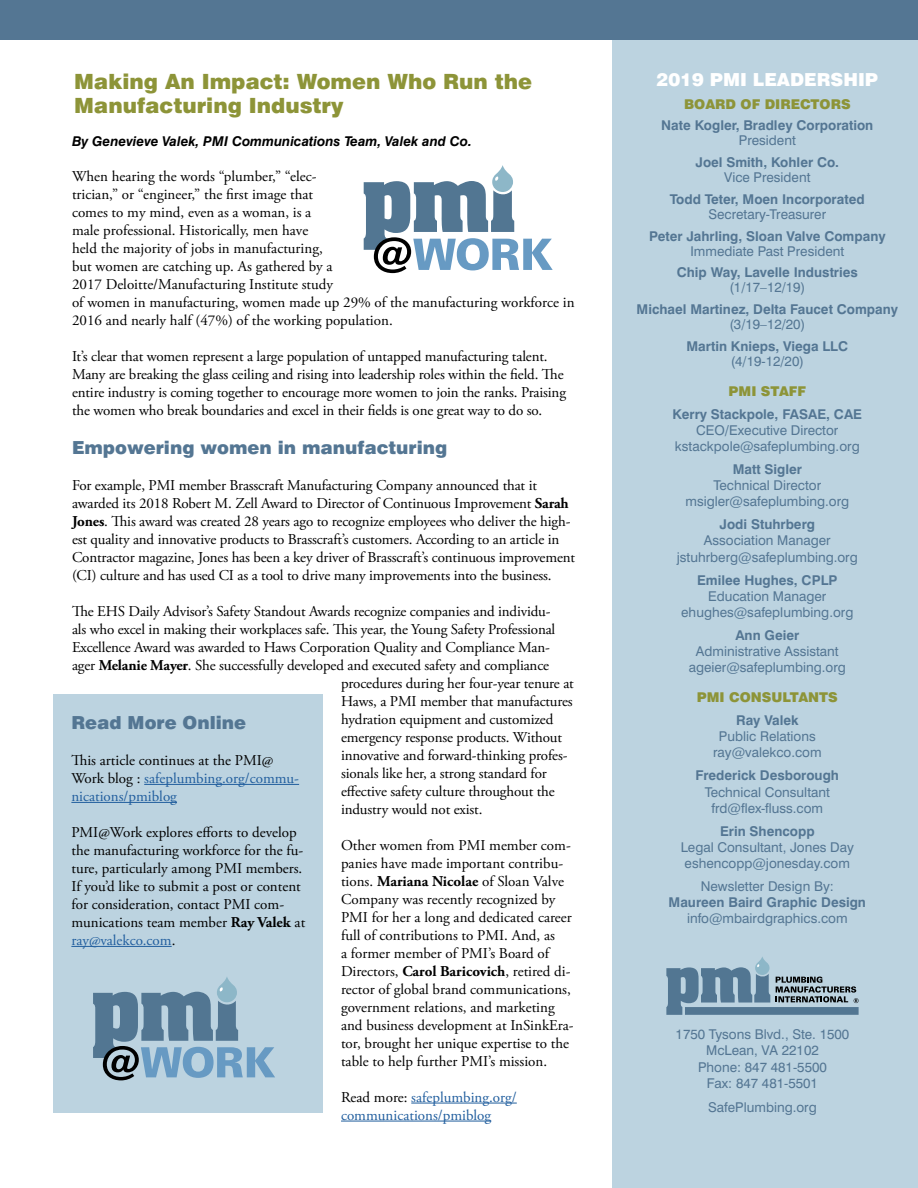
<style>
.page{position:relative;width:918px;height:1188px;background:#fff}
.page>*{position:absolute;margin:0;border:0;box-sizing:border-box;transform-origin:0 0}
.home_headline{font:900 21px/24px "Swiss 721 BT";color:#8d9438}
.Blue_subheads{font:900 18px "Swiss 721 BT";color:#547693}
.issue_text{font:900 18px "Swiss 721 BT";color:#fff}
.body{font:15px/18px "Adobe Garamond Pro";letter-spacing:-.01em;color:#000}
.body-2{font:15px/18px "Adobe Garamond Pro";color:#215e9e}
.issue_text-2{font:13.5px/16.2px "Swiss 721 BT";color:#547693;text-align:center}
.issue_text-3{font:700 13.5px/15px "Swiss 721 BT";color:#547693;text-align:center}
.Schedule_dates{font:13.5px/16.5px "Swiss 721 BT";color:#547693;text-align:center}
.byline{font:italic 700 13.5px "Swiss 721 BT";color:#000}
.issue_text-4{font:900 13.5px "Swiss 721 BT";color:#8d9438}
.s1{font-weight:700}
.s2{color:#000}
.s3{color:#215e9e}
.s4{font-weight:400}
</style>
<div class="page">
<div style="left:0;top:0;width:918px;height:40px;background:#547693"></div>
<hr style="left:411px;top:1103px;width:106px;height:1px;background:#215e9e">
<hr style="left:341px;top:1121px;width:150px;height:1px;background:#215e9e">
<div style="left:53px;top:694px;width:270px;height:418px;background:#bcd3e0"></div>
<div style="left:612px;top:40px;width:306px;height:1148px;background:#bcd3e0"></div>
<svg style="left:755px;top:956px;width:15px;height:19px"></svg>
<div style="left:685px;top:1007px;width:174px;height:8px;background:#527692"></div>
<svg style="left:666px;top:964px;width:104px;height:51px"></svg>
<svg style="left:776px;top:977px;width:83px;height:26px"></svg>
<svg style="left:492px;top:165px;width:21px;height:27px"></svg>
<svg style="left:364px;top:176px;width:189px;height:97px"></svg>
<hr style="left:144px;top:784px;width:155px;height:1px;background:#215e9e">
<hr style="left:71px;top:802px;width:106px;height:1px;background:#215e9e">
<hr style="left:71px;top:946px;width:101px;height:1px;background:#215e9e">
<svg style="left:217px;top:976px;width:20px;height:26px"></svg>
<svg style="left:93px;top:987px;width:182px;height:93px"></svg>
<p class="home_headline" style="left:74px;top:70px;width:460px">Making An Impact: Women Who Run the<br>Manufacturing Industry</p>
<p class="byline" style="left:72px;top:133px;width:401px">By Genevieve Valek, PMI Communications Team, Valek and Co.</p>
<p class="body" style="left:72px;top:167px;width:504px">When hearing the words “plumber,” “elec-<br>trician,” or “engineer,” the first image that<br>comes to my mind, even as a woman, is a<br>male professional. Historically, men have<br>held the majority of jobs in manufacturing,<br>but women are catching up. As gathered by a<br>2017 Deloitte/Manufacturing Institute study<br>of women in manufacturing, women made up 29% of the manufacturing workforce in 2016 and nearly half (47%) of the working population.</p>
<p class="body" style="left:72px;top:347px;width:496px">It’s clear that women represent a large population of untapped manufacturing talent.<br>Many are breaking the glass ceiling and rising into leadership roles within the field. The entire industry is coming together to encourage more women to join the ranks. Praising the women who break boundaries and excel in their fields is one great way to do so.</p>
<p class="Blue_subheads" style="left:72px;top:436px;width:377px">Empowering women in manufacturing</p>
<p class="body" style="left:72px;top:476px;width:505px">For example, PMI member Brasscraft Manufacturing Company announced that it awarded its 2018 Robert M. Zell Award to Director of Continuous Improvement <span class="s1">Sarah Jones</span>. This award was created 28 years ago to recognize employees who deliver the high&shy;est quality and innovative products to Brasscraft’s customers. According to an article in Contractor magazine, Jones has been a key driver of Brasscraft’s continuous improvement (CI) culture and has used CI as a tool to drive many improvements into the business.</p>
<p class="body" style="left:72px;top:602px;width:480px">The EHS Daily Advisor’s Safety Standout Awards recognize companies and individu-</p>
<p class="body" style="left:72px;top:620px;width:485px">als who excel in making their workplaces safe. This year, the Young Safety Professional</p>
<p class="body" style="left:72px;top:638px;width:479px">Excellence Award was awarded to Haws Corporation Quality and Compliance Man-</p>
<p class="body" style="left:72px;top:656px;width:479px">ager <span class="s1">Melanie Mayer</span>. She successfully developed and executed safety and compliance</p>
<p class="body" style="left:341px;top:674px;width:234px">procedures during her four-year tenure at</p>
<p class="body" style="left:341px;top:692px;width:233px">Haws, a PMI member that manufactures</p>
<p class="body" style="left:341px;top:710px;width:214px">hydration equipment and customized</p>
<p class="body" style="left:341px;top:728px;width:222px">emergency response products. Without</p>
<p class="body" style="left:341px;top:746px;width:228px">innovative and forward-thinking profes-</p>
<p class="body" style="left:341px;top:764px;width:207px">sionals like her, a strong standard for</p>
<p class="body" style="left:341px;top:782px;width:215px">effective safety culture throughout the</p>
<p class="body" style="left:341px;top:800px;width:143px">industry would not exist.</p>
<p class="body" style="left:341px;top:836px;width:234px">Other women from PMI member com&shy;panies have made important contribu&shy;tions. <span class="s1">Mariana Nicolae</span> of Sloan Valve Company was recently recognized by PMI for her a long and dedicated career full of contributions to PMI. And, as<br>a former member of PMI’s Board of Directors, <span class="s1">Carol Baricovich</span>, retired di&shy;rector of global brand communications, government relations, and marketing and business development at InSinkEra&shy;tor, brought her unique expertise to the table to help further PMI’s mission.</p>
<p class="body-2" style="left:341px;top:1088px;width:177px"><span class="s2">Read more:</span> safeplumbing.org/ communications/pmiblog</p>
<p class="Blue_subheads" style="left:71px;top:712px;width:176px">Read More Online</p>
<p class="body-2" style="left:71px;top:752px;width:229px"><span class="s2">This article continues at the PMI@<br>Work blog :</span> safeplumbing.org/commu&shy;nications/pmiblog</p>
<p class="body" style="left:71px;top:824px;width:235px">PMI@Work explores efforts to develop the manufacturing workforce for the fu&shy;ture, particularly among PMI members.<br>If you’d like to submit a post or content for consideration, contact PMI com&shy;munications team member <span class="s1">Ray Valek</span> at <span class="s3">ray@valekco.com</span>.</p>
<p class="issue_text" style="left:657px;top:69px;width:223px">2019 PMI LEADERSHIP</p>
<p class="issue_text-4" style="left:684px;top:96px;width:168px">BOARD OF DIRECTORS</p>
<p class="issue_text-3" style="left:661px;top:118px;width:214px">Nate Kogler, Bradley Corporation<br><span class="s4">President</span></p>
<p class="issue_text-3" style="left:696px;top:155px;width:145px">Joel Smith, Kohler Co.<br><span class="s4">Vice President</span></p>
<p class="issue_text-3" style="left:670px;top:191px;width:196px">Todd Teter, Moen Incorporated<br><span class="s4">Secretary-Treasurer</span></p>
<p class="issue_text-3" style="left:649px;top:228px;width:238px">Peter Jahrling, Sloan Valve Company<br><span class="s4">Immediate Past President</span></p>
<p class="issue_text-3" style="left:677px;top:265px;width:183px">Chip Way, Lavelle Industries <span class="s4">(1/17–12/19)</span></p>
<p class="issue_text-3" style="left:637px;top:302px;width:263px">Michael Martinez, Delta Faucet Company <span class="s4">(3/19–12/20)</span></p>
<p class="issue_text-3" style="left:687px;top:338px;width:163px">Martin Knieps, Viega LLC <span class="s4">(4/19-12/20)</span></p>
<p class="issue_text-4" style="left:729px;top:383px;width:79px">PMI STAFF</p>
<p class="issue_text-2" style="left:673px;top:406px;width:191px"><span class="s1">Kerry Stackpole, FASAE, CAE<br></span>CEO<span class="s1">/</span>Executive Director kstackpole@safeplumbing.org</p>
<p class="issue_text-2" style="left:685px;top:461px;width:165px"><span class="s1">Matt Sigler<br></span>Technical Director msigler@safeplumbing.org</p>
<p class="issue_text-2" style="left:677px;top:516px;width:182px"><span class="s1">Jodi Stuhrberg<br></span>Association Manager jstuhrberg@safeplumbing.org</p>
<p class="issue_text-2" style="left:681px;top:572px;width:174px"><span class="s1">Emilee Hughes, CPLP<br></span>Education Manager ehughes@safeplumbing.org</p>
<p class="issue_text-2" style="left:689px;top:627px;width:159px"><span class="s1">Ann Geier<br></span>Administrative Assistant ageier@safeplumbing.org</p>
<p class="issue_text-4" style="left:697px;top:689px;width:143px">PMI CONSULTANTS</p>
<p class="issue_text-2" style="left:713px;top:712px;width:110px"><span class="s1">Ray Valek<br></span>Public Relations ray@valekco.com</p>
<p class="issue_text-2" style="left:696px;top:767px;width:145px"><span class="s1">Frederick Desborough<br></span>Technical Consultant frd@flex-fluss.com</p>
<p class="issue_text-2" style="left:681px;top:823px;width:175px"><span class="s1">Erin Shencopp<br></span>Legal Consultant, Jones Day eshencopp@jonesday.com</p>
<p class="issue_text-2" style="left:669px;top:878px;width:199px">Newsletter Design By:<br><span class="s1">Maureen Baird Graphic Design </span>info@mbairdgraphics.com</p>
<p class="Schedule_dates" style="left:676px;top:1026px;width:175px">1750 Tysons Blvd., Ste. 1500<br>McLean, VA 22102<br>Phone: 847 481-5500<br>Fax: 847 481-5501</p>
<p class="Schedule_dates" style="left:708px;top:1099px;width:110px">SafePlumbing.org</p>
</div>
